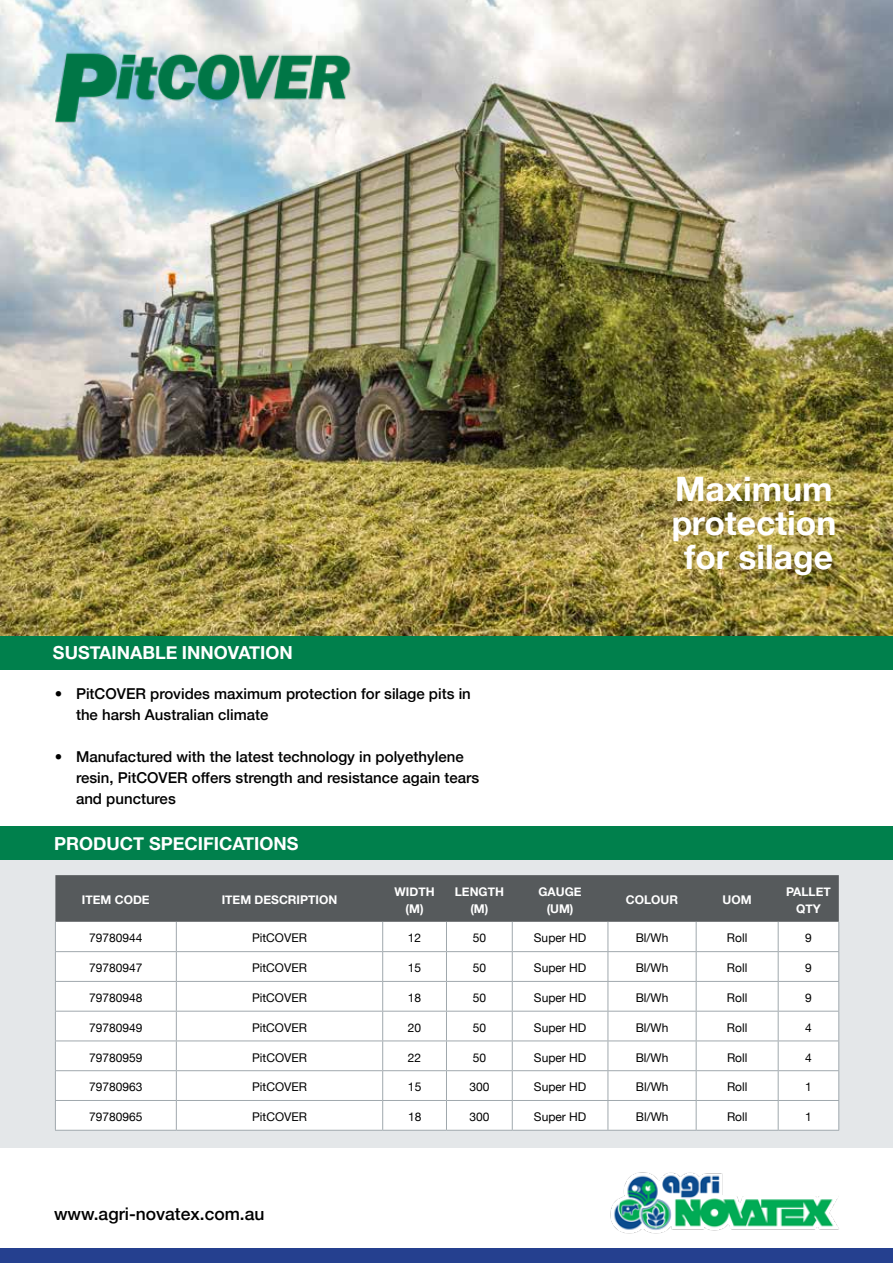
<style>
.page{position:relative;width:893px;height:1263px;background:#fff}
.page>*{position:absolute;margin:0;border:0;box-sizing:border-box;transform-origin:0 0}
.t1{font:700 33.6px/34.3px "Helvetica Neue";color:#fff;text-align:center}
.t2{font:700 18px "Helvetica Neue";color:#fff}
.t3{font:500 17.4px "Helvetica Neue";color:#000}
.t4{font:500 15px/21px "Helvetica Neue";color:#000}
.t5{font:12px "Helvetica Neue";color:#000}
.t6{font:700 12px/16.5px "Helvetica Neue";color:#fff;text-align:center}
</style>
<div class="page">
<img style="left:0;top:0;width:893px;height:636px">
<div style="left:0;top:636px;width:893px;height:34px;background:#00804c"></div>
<img style="left:610px;top:1172px;width:229px;height:62px">
<div style="left:0;top:1249px;width:893px;height:14px;background:#25408f"></div>
<div style="left:0;top:852px;width:893px;height:295px;background:#e4e7e9"></div>
<div style="left:0;top:826px;width:893px;height:34px;background:#00804c"></div>
<svg style="left:55px;top:875px;width:784px;height:255px;background:#dadbdc"></svg>
<hr style="left:55px;top:1130px;width:121px;height:1px;background:#a0a8ad">
<hr style="left:176px;top:1130px;width:207px;height:1px;background:#a0a8ad">
<hr style="left:383px;top:1130px;width:63px;height:1px;background:#a0a8ad">
<hr style="left:446px;top:1130px;width:66px;height:1px;background:#a0a8ad">
<hr style="left:512px;top:1130px;width:96px;height:1px;background:#a0a8ad">
<hr style="left:608px;top:1130px;width:88px;height:1px;background:#a0a8ad">
<hr style="left:696px;top:1130px;width:82px;height:1px;background:#a0a8ad">
<hr style="left:778px;top:1130px;width:61px;height:1px;background:#a0a8ad">
<img style="left:42px;top:10px;width:337px;height:147px">
<h2 class="t2" style="left:53px;top:639px;width:241px">SUSTAINABLE INNOVATION</h2>
<p class="t4" style="left:76px;top:682px;width:396px;text-indent:-21px">• PitCOVER provides maximum protection for silage pits in the harsh Australian climate</p>
<p class="t4" style="left:76px;top:745px;width:405px;text-indent:-21px">• Manufactured with the latest technology in polyethylene resin, PitCOVER offers strength and resistance again tears and punctures</p>
<h2 class="t2" style="left:54px;top:830px;width:246px">PRODUCT SPECIFICATIONS</h2>
<h1 class="t1" style="left:671px;top:472px;width:167px">Maximum protection for silage</h1>
<p class="t6" style="left:82px;top:892px;width:69px">ITEM CODE</p>
<p class="t6" style="left:222px;top:892px;width:117px">ITEM DESCRIPTION</p>
<p class="t6" style="left:395px;top:884px;width:41px">WIDTH (M)</p>
<p class="t6" style="left:455px;top:884px;width:51px">LENGTH (M)</p>
<p class="t6" style="left:539px;top:884px;width:45px">GAUGE (UM)</p>
<p class="t6" style="left:626px;top:892px;width:54px">COLOUR</p>
<p class="t6" style="left:723px;top:892px;width:31px">UOM</p>
<p class="t6" style="left:786px;top:884px;width:46px">PALLET<br>QTY</p>
<p class="t5" style="left:89px;top:929px;width:55px">79780944</p>
<p class="t5" style="left:252px;top:929px;width:56px">PitCOVER</p>
<p class="t5" style="left:408px;top:929px;width:15px">12</p>
<p class="t5" style="left:473px;top:929px;width:15px">50</p>
<p class="t5" style="left:534px;top:929px;width:54px">Super HD</p>
<p class="t5" style="left:636px;top:929px;width:34px">Bl/Wh</p>
<p class="t5" style="left:727px;top:929px;width:22px">Roll</p>
<p class="t5" style="left:805px;top:929px;width:8px">9</p>
<p class="t5" style="left:89px;top:959px;width:55px">79780947</p>
<p class="t5" style="left:252px;top:959px;width:56px">PitCOVER</p>
<p class="t5" style="left:408px;top:959px;width:15px">15</p>
<p class="t5" style="left:473px;top:959px;width:15px">50</p>
<p class="t5" style="left:534px;top:959px;width:54px">Super HD</p>
<p class="t5" style="left:636px;top:959px;width:34px">Bl/Wh</p>
<p class="t5" style="left:727px;top:959px;width:22px">Roll</p>
<p class="t5" style="left:805px;top:959px;width:8px">9</p>
<p class="t5" style="left:89px;top:989px;width:55px">79780948</p>
<p class="t5" style="left:252px;top:989px;width:56px">PitCOVER</p>
<p class="t5" style="left:408px;top:989px;width:15px">18</p>
<p class="t5" style="left:473px;top:989px;width:15px">50</p>
<p class="t5" style="left:534px;top:989px;width:54px">Super HD</p>
<p class="t5" style="left:636px;top:989px;width:34px">Bl/Wh</p>
<p class="t5" style="left:727px;top:989px;width:22px">Roll</p>
<p class="t5" style="left:805px;top:989px;width:8px">9</p>
<p class="t5" style="left:89px;top:1019px;width:55px">79780949</p>
<p class="t5" style="left:252px;top:1019px;width:56px">PitCOVER</p>
<p class="t5" style="left:408px;top:1019px;width:15px">20</p>
<p class="t5" style="left:473px;top:1019px;width:15px">50</p>
<p class="t5" style="left:534px;top:1019px;width:54px">Super HD</p>
<p class="t5" style="left:636px;top:1019px;width:34px">Bl/Wh</p>
<p class="t5" style="left:727px;top:1019px;width:22px">Roll</p>
<p class="t5" style="left:805px;top:1019px;width:8px">4</p>
<p class="t5" style="left:89px;top:1048px;width:55px">79780959</p>
<p class="t5" style="left:252px;top:1048px;width:56px">PitCOVER</p>
<p class="t5" style="left:408px;top:1048px;width:15px">22</p>
<p class="t5" style="left:473px;top:1048px;width:15px">50</p>
<p class="t5" style="left:534px;top:1048px;width:54px">Super HD</p>
<p class="t5" style="left:636px;top:1048px;width:34px">Bl/Wh</p>
<p class="t5" style="left:727px;top:1048px;width:22px">Roll</p>
<p class="t5" style="left:805px;top:1048px;width:8px">4</p>
<p class="t5" style="left:89px;top:1078px;width:55px">79780963</p>
<p class="t5" style="left:252px;top:1078px;width:56px">PitCOVER</p>
<p class="t5" style="left:408px;top:1078px;width:15px">15</p>
<p class="t5" style="left:469px;top:1078px;width:22px">300</p>
<p class="t5" style="left:534px;top:1078px;width:54px">Super HD</p>
<p class="t5" style="left:636px;top:1078px;width:34px">Bl/Wh</p>
<p class="t5" style="left:727px;top:1078px;width:22px">Roll</p>
<p class="t5" style="left:805px;top:1078px;width:8px">1</p>
<p class="t5" style="left:89px;top:1108px;width:55px">79780965</p>
<p class="t5" style="left:252px;top:1108px;width:56px">PitCOVER</p>
<p class="t5" style="left:408px;top:1108px;width:15px">18</p>
<p class="t5" style="left:469px;top:1108px;width:22px">300</p>
<p class="t5" style="left:534px;top:1108px;width:54px">Super HD</p>
<p class="t5" style="left:636px;top:1108px;width:34px">Bl/Wh</p>
<p class="t5" style="left:727px;top:1108px;width:22px">Roll</p>
<p class="t5" style="left:805px;top:1108px;width:8px">1</p>
<h3 class="t3" style="left:54px;top:1200px;width:212px">www.agri-novatex.com.au</h3>
</div>
